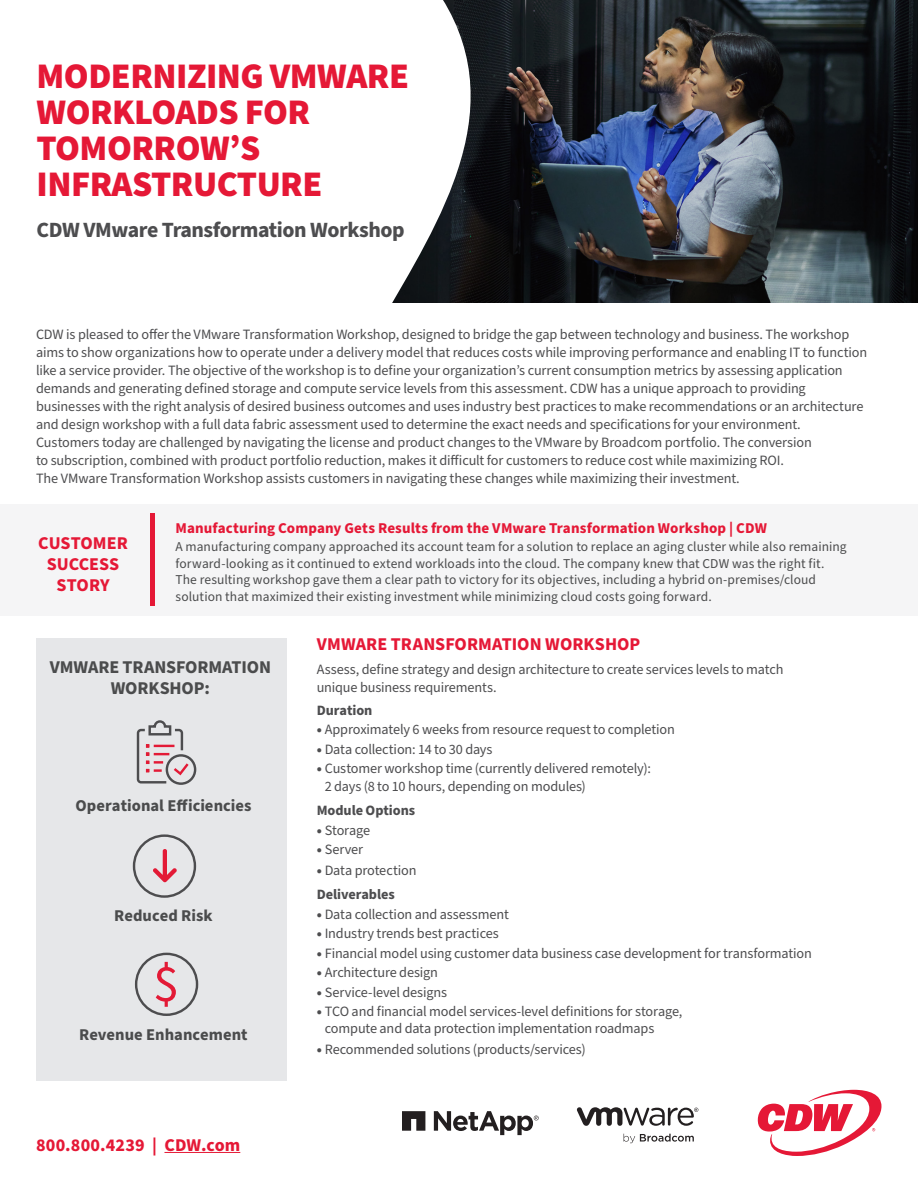
<style>
.page{position:relative;width:918px;height:1188px;background:#fff}
.page>*{position:absolute;margin:0;border:0;box-sizing:border-box;transform-origin:0 0}
.t1{font:52.35px "Source Sans Pro";color:#e31a36}
.t2{font:900 36px/36px "Source Sans Pro";letter-spacing:-.015em;color:#e51836}
.t3{font:700 21.75px "Source Sans Pro";letter-spacing:-.02em;color:#4d4d4f}
._3-col{font:700 18px/21px "Source Sans Pro";color:#e51836;text-align:center}
.BODY_-_lrg{font:700 18px/21px "Source Sans Pro";letter-spacing:-.01em;color:#4b4c4d;text-align:center}
.t4{font:700 16.5px "Source Sans Pro";letter-spacing:.005em;color:#4b4c4d}
._3-col-2{font:700 15px "Source Sans Pro";letter-spacing:.005em;color:#e51836}
.BODY_-_lrg-2{font:14.25px/18px "Source Sans Pro";letter-spacing:-.01em;color:#4d4d4f}
._3-col-3{font:14.25px/18px "Source Sans Pro";letter-spacing:-.01em;color:#4d4d4f}
._3-col-4{font:700 14.25px "Source Sans Pro";letter-spacing:-.005em;color:#4d4d4f}
.BODY_-_lrg-3{font:13.5px/16.5px "Source Sans Pro";letter-spacing:.005em;color:#4b4c4d}
.s1{font-weight:900}
</style>
<div class="page">
<div style="left:36px;top:638px;width:250px;height:443px;background:#e6e7e9"></div>
<img style="left:517px;top:0;width:401px;height:303px">
<div style="left:0;top:504px;width:918px;height:112px;background:#f5f5f6"></div>
<hr style="left:150px;top:514px;width:4px;height:92px;background:#e51836">
<svg style="left:392px;top:0;width:125px;height:303px"></svg>
<hr style="left:164px;top:1152px;width:76px;height:1px;background:#e51836">
<div style="left:166px;top:754px;width:30px;height:31px;border:2px solid #4d4d4f;border-radius:50%"></div>
<svg style="left:137px;top:720px;width:54px;height:65px"></svg>
<div style="left:135px;top:953px;width:63px;height:63px;border:2px solid #4d4d4f;border-radius:50%"></div>
<div style="left:133px;top:834px;width:63px;height:64px;border:2px solid #4d4d4f;border-radius:50%"></div>
<svg style="left:153px;top:849px;width:24px;height:33px"></svg>
<svg style="left:758px;top:1090px;width:123px;height:66px"></svg>
<svg style="left:402px;top:1111px;width:23px;height:20px"></svg>
<svg style="left:434px;top:1111px;width:105px;height:24px"></svg>
<svg style="left:624px;top:1134px;width:70px;height:9px"></svg>
<svg style="left:577px;top:1107px;width:121px;height:19px"></svg>
<p class="t2" style="left:37px;top:58px;width:374px">MODERNIZING VMWARE<br>WORKLOADS FOR<br>TOMORROW’S<br>INFRASTRUCTURE</p>
<p class="t3" style="left:37px;top:215px;width:370px">CDW VMware Transformation Workshop</p>
<p class="BODY_-_lrg-2" style="left:36px;top:326px;width:833px">CDW is pleased to offer the VMware Transformation Workshop, designed to bridge the gap between technology and business. The workshop aims to show organizations how to operate under a delivery model that reduces costs while improving performance and enabling IT to function like a service provider. The objective of the workshop is to define your organization’s current consumption metrics by assessing application demands and generating defined storage and compute service levels from this assessment. CDW has a unique approach to providing businesses with the right analysis of desired business outcomes and uses industry best practices to make recommendations or an architecture and design workshop with a full data fabric assessment used to determine the exact needs and specifications for your environment.<br>Customers today are challenged by navigating the license and product changes to the VMware by Broadcom portfolio. The conversion<br>to subscription, combined with product portfolio reduction, makes it difficult for customers to reduce cost while maximizing ROI.<br>The VMware Transformation Workshop assists customers in navigating these changes while maximizing their investment.</p>
<p class="_3-col" style="left:38px;top:533px;width:91px">CUSTOMER<br>SUCCESS<br>STORY</p>
<p class="_3-col-2" style="left:176px;top:518px;width:593px">Manufacturing Company Gets Results from the VMware Transformation Workshop | CDW</p>
<p class="BODY_-_lrg-3" style="left:176px;top:539px;width:673px">A manufacturing company approached its account team for a solution to replace an aging cluster while also remaining forward-looking as it continued to extend workloads into the cloud. The company knew that CDW was the right fit.<br>The resulting workshop gave them a clear path to victory for its objectives, including a hybrid on-premises/cloud solution that maximized their existing investment while minimizing cloud costs going forward.</p>
<p class="BODY_-_lrg" style="left:50px;top:657px;width:223px">VMWARE TRANSFORMATION<br>WORKSHOP:</p>
<p class="t4" style="left:76px;top:795px;width:177px">Operational Efficiencies</p>
<p class="t4" style="left:114px;top:905px;width:100px">Reduced Risk</p>
<h1 class="t1" style="left:153px;top:949px;width:28px">$</h1>
<p class="t4" style="left:79px;top:1024px;width:170px">Revenue Enhancement</p>
<p class="_3-col" style="left:36px;top:1135px;width:206px">800.800.4239 | CDW.com</p>
<p class="_3-col" style="left:317px;top:634px;width:325px">VMWARE TRANSFORMATION WORKSHOP</p>
<p class="_3-col-3" style="left:317px;top:661px;width:468px">Assess, define strategy and design architecture to create services levels to match unique business requirements.</p>
<p class="_3-col-4" style="left:317px;top:700px;width:57px">Duration</p>
<p class="_3-col-3" style="left:317px;top:721px;width:360px"><span class="s1">•</span> Approximately 6 weeks from resource request to completion</p>
<p class="_3-col-3" style="left:317px;top:741px;width:177px"><span class="s1">•</span> Data collection: 14 to 30 days</p>
<p class="_3-col-3" style="left:325px;top:760px;width:328px;text-indent:-8px"><span class="s1">•</span> Customer workshop time (currently delivered remotely):<br>2 days (8 to 10 hours, depending on modules)</p>
<p class="_3-col-4" style="left:317px;top:801px;width:100px">Module Options</p>
<p class="_3-col-3" style="left:317px;top:822px;width:55px"><span class="s1">•</span> Storage</p>
<p class="_3-col-3" style="left:317px;top:841px;width:48px"><span class="s1">•</span> Server</p>
<p class="_3-col-3" style="left:317px;top:862px;width:101px"><span class="s1">•</span> Data protection</p>
<p class="_3-col-4" style="left:317px;top:885px;width:79px">Deliverables</p>
<p class="_3-col-3" style="left:317px;top:906px;width:194px"><span class="s1">•</span> Data collection and assessment</p>
<p class="_3-col-3" style="left:317px;top:925px;width:184px"><span class="s1">•</span> Industry trends best practices</p>
<p class="_3-col-3" style="left:317px;top:945px;width:497px"><span class="s1">•</span> Financial model using customer data business case development for transformation</p>
<p class="_3-col-3" style="left:317px;top:964px;width:123px"><span class="s1">•</span> Architecture design</p>
<p class="_3-col-3" style="left:317px;top:984px;width:132px"><span class="s1">•</span> Service-level designs</p>
<p class="_3-col-3" style="left:325px;top:1004px;width:359px;line-height:16.5px;text-indent:-8px"><span class="s1">•</span> TCO and financial model services-level definitions for storage, compute and data protection implementation roadmaps</p>
<p class="_3-col-3" style="left:317px;top:1041px;width:270px"><span class="s1">•</span> Recommended solutions (products/services)</p>
</div>
